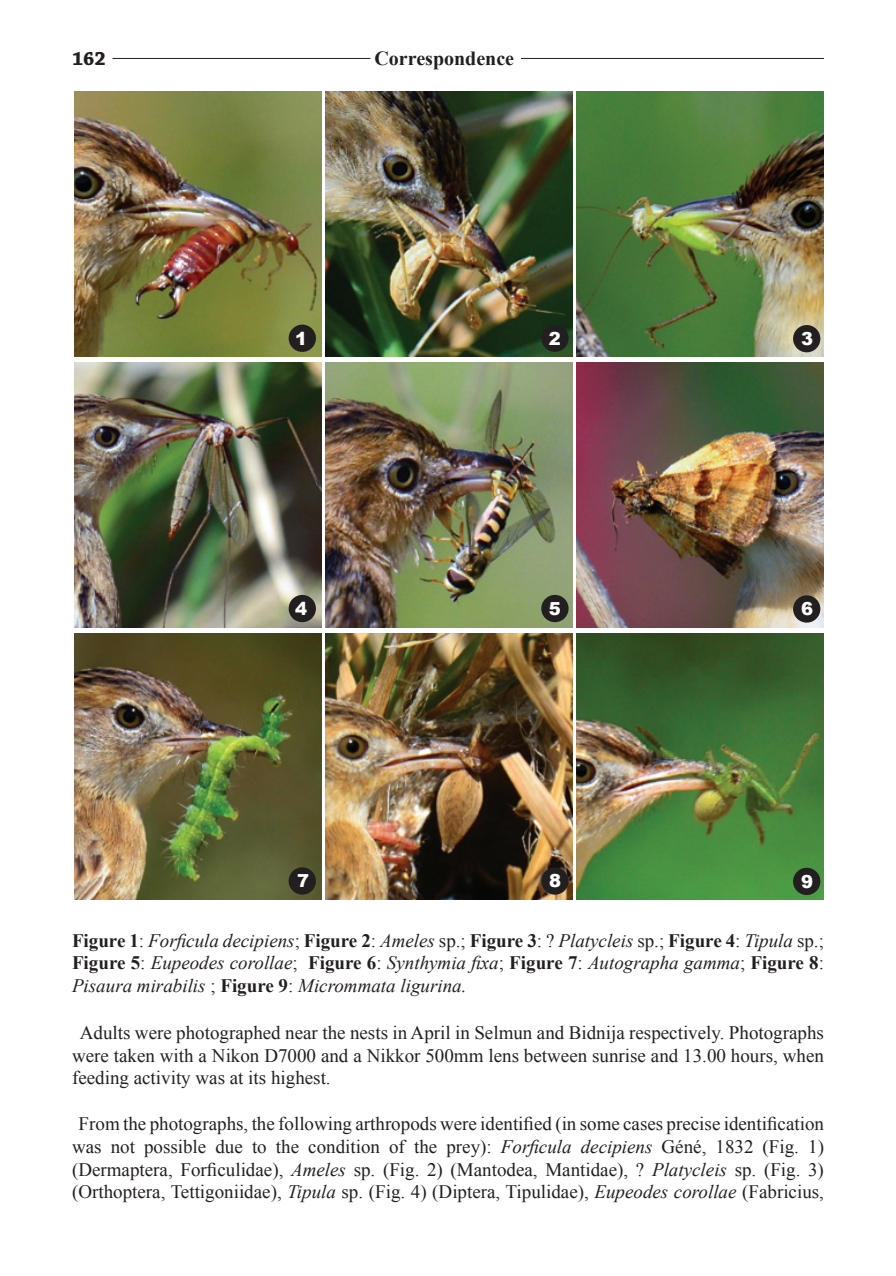
<style>
.page{position:relative;width:896px;height:1276px;background:#fff}
.page>*{position:absolute;margin:0;border:0;box-sizing:border-box;transform-origin:0 0}
.t1{font:700 20px "Times New Roman";color:#231f20}
.t2{font:700 20px "Chaparral Pro";color:#231f20}
.t3{font:19px/22.8px "Times New Roman";color:#231f20;text-align:justify}
.t4{font:italic 19px/22.8px "Times New Roman";color:#231f20;text-align:justify}
.t5{font:900 18px "Arial";color:#fff}
.s1{font-weight:700;font-style:normal}
.s2{font-style:normal}
.s3{font-style:italic}
</style>
<div class="page">
<img style="left:74px;top:91px;width:247px;height:266px">
<img style="left:74px;top:362px;width:247px;height:266px">
<img style="left:74px;top:634px;width:247px;height:265px">
<img style="left:325px;top:91px;width:247px;height:266px">
<img style="left:325px;top:362px;width:247px;height:266px">
<img style="left:325px;top:634px;width:247px;height:265px">
<img style="left:577px;top:91px;width:247px;height:266px">
<img style="left:577px;top:362px;width:247px;height:266px">
<img style="left:577px;top:634px;width:247px;height:265px">
<div style="left:289px;top:325px;width:27px;height:27px;background:#231f20;border-radius:50%"></div>
<div style="left:289px;top:595px;width:27px;height:27px;background:#231f20;border-radius:50%"></div>
<div style="left:289px;top:867px;width:27px;height:27px;background:#231f20;border-radius:50%"></div>
<div style="left:541px;top:325px;width:27px;height:27px;background:#231f20;border-radius:50%"></div>
<div style="left:541px;top:595px;width:27px;height:27px;background:#231f20;border-radius:50%"></div>
<div style="left:541px;top:867px;width:27px;height:27px;background:#231f20;border-radius:50%"></div>
<div style="left:793px;top:325px;width:27px;height:27px;background:#231f20;border-radius:50%"></div>
<div style="left:793px;top:595px;width:27px;height:27px;background:#231f20;border-radius:50%"></div>
<div style="left:793px;top:867px;width:27px;height:28px;background:#231f20;border-radius:50%"></div>
<hr style="left:112px;top:58px;width:258px;height:1px;background:#231f20">
<hr style="left:521px;top:58px;width:303px;height:1px;background:#231f20">
<p class="t2" style="left:72px;top:47px;width:35px">162</p>
<p class="t1" style="left:374px;top:44px;width:141px">Correspondence</p>
<p class="t5" style="left:295px;top:325px;width:14px">1</p>
<p class="t5" style="left:549px;top:325px;width:14px">2</p>
<p class="t5" style="left:801px;top:325px;width:14px">3</p>
<p class="t5" style="left:295px;top:595px;width:14px">4</p>
<p class="t5" style="left:549px;top:595px;width:14px">5</p>
<p class="t5" style="left:801px;top:596px;width:14px">6</p>
<p class="t5" style="left:297px;top:868px;width:14px">7</p>
<p class="t5" style="left:549px;top:868px;width:14px">8</p>
<p class="t5" style="left:801px;top:868px;width:14px">9</p>
<p class="t4" style="left:72px;top:928px;width:753px"><span class="s1">Figure 1</span><span class="s2">:</span> Forficula decipiens<span class="s2">;</span> <span class="s1">Figure 2</span><span class="s2">:</span> Ameles <span class="s2">sp.;</span> <span class="s1">Figure 3</span><span class="s2">: ?</span> Platycleis <span class="s2">sp.;</span> <span class="s1">Figure 4</span><span class="s2">:</span> Tipula <span class="s2">sp.; </span><span class="s1">Figure 5</span><span class="s2">:</span> Eupeodes corollae<span class="s2">;</span> <span class="s1">Figure 6</span><span class="s2">:</span> Synthymia fixa<span class="s2">;</span> <span class="s1">Figure 7</span><span class="s2">:</span> Autographa gamma<span class="s2">;</span> <span class="s1">Figure 8</span><span class="s2">:<br></span>Pisaura mirabilis <span class="s2">;</span> <span class="s1">Figure 9</span><span class="s2">:</span> Micrommata ligurina.</p>
<p class="t3" style="left:72px;top:1020px;width:753px;text-indent:8px">Adults were photographed near the nests in April in Selmun and Bidnija respectively. Photographs were taken with a Nikon D7000 and a Nikkor 500mm lens between sunrise and 13.00 hours, when feeding activity was at its highest.</p>
<p class="t3" style="left:72px;top:1112px;width:753px;text-align:center">From the photographs, the following arthropods were identified (in some cases precise identification was not possible due to the condition of the prey): <span class="s3">Forficula decipiens</span> Géné, 1832 (Fig. 1) (Dermaptera, Forficulidae), <span class="s3">Ameles</span> sp. (Fig. 2) (Mantodea, Mantidae), ? <span class="s3">Platycleis</span> sp. (Fig. 3) (Orthoptera, Tettigoniidae), <span class="s3">Tipula</span> sp. (Fig. 4) (Diptera, Tipulidae), <span class="s3">Eupeodes corollae</span> (Fabricius,</p>
</div>
